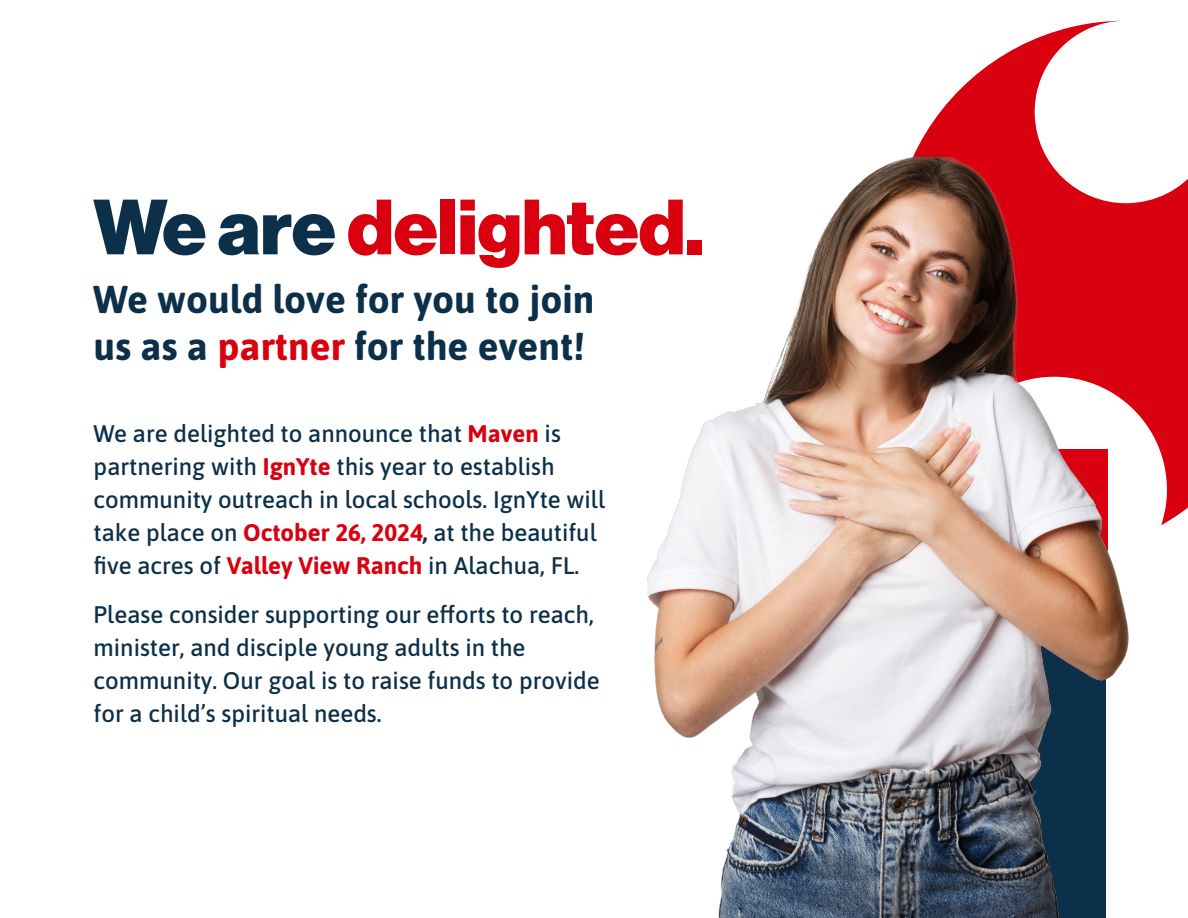
<style>
.page{position:relative;width:1188px;height:918px;background:#fff}
.page>*{position:absolute;margin:0;border:0;box-sizing:border-box;transform-origin:0 0}
.t1{font:76.5px "N Haas Grotesk DS Pro 95 Blk";color:#d9000f}
.t2{font:700 38.85px/46.5px "Asap";color:#0d304a}
.Body{font:500 24px/33px "Asap";color:#0d304a}
.s1{color:#0d304a}
.s2{color:#d9000f}
.s3{font-weight:700;color:#d9000f}
.s4{font-weight:700}
</style>
<div class="page">
<svg style="left:913px;top:21px;width:275px;height:504px"></svg>
<img style="left:647px;top:157px;width:493px;height:761px">
<h1 class="t1" style="left:94px;top:182px;width:612px"><span class="s1">We are</span> delighted.</h1>
<h2 class="t2" style="left:94px;top:274px;width:502px">We would love for you to join us as a <span class="s2">partner</span> for the event!</h2>
<p class="Body" style="left:94px;top:416px;width:513px">We are delighted to announce that <span class="s3">Maven</span> is partnering with <span class="s3">IgnYte</span> this year to establish community outreach in local schools. IgnYte will take place on <span class="s3">October 26, 2024</span><span class="s4">,</span> at the beautiful five acres of <span class="s3">Valley View Ranch</span> in Alachua, FL.</p>
<p class="Body" style="left:94px;top:597px;width:508px">Please consider supporting our efforts to reach, minister, and disciple young adults in the community. Our goal is to raise funds to provide for a child’s spiritual needs.</p>
</div>
